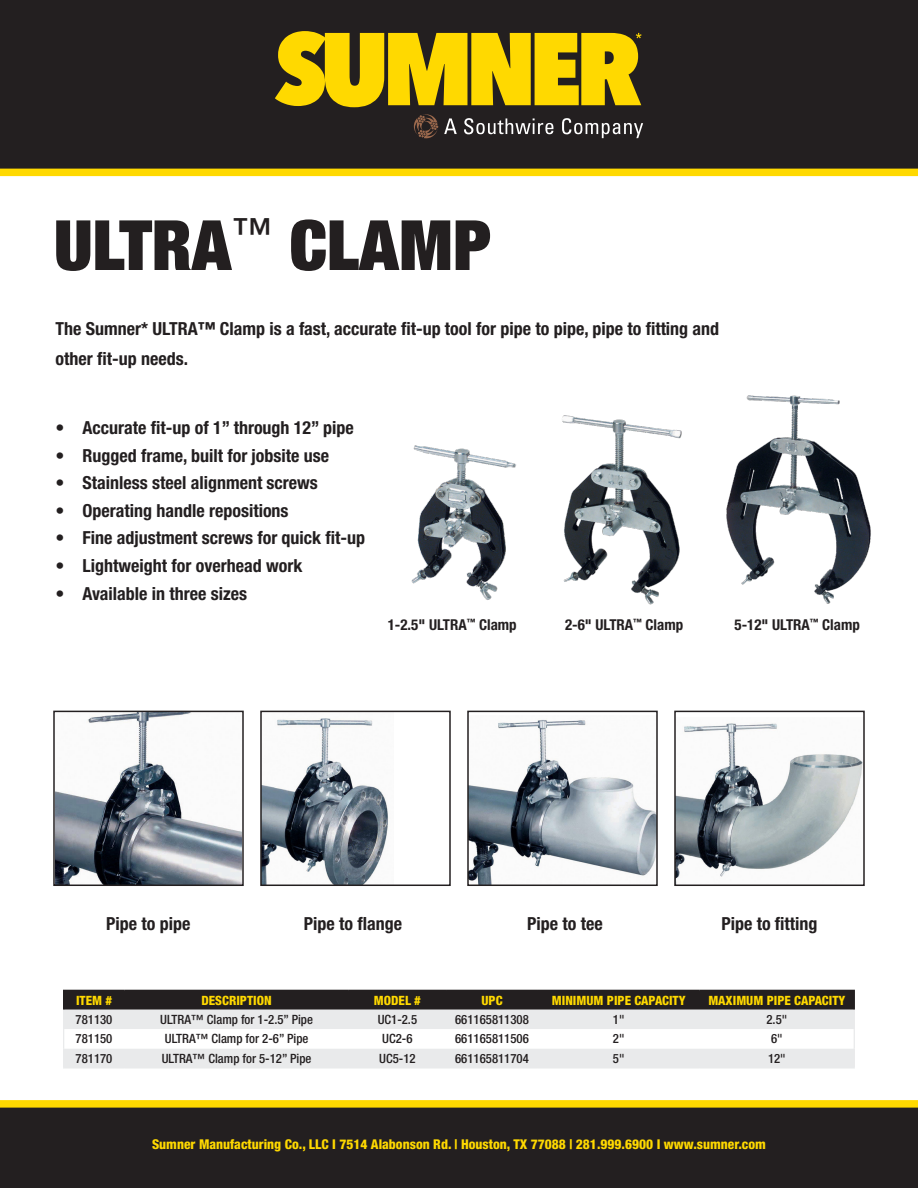
<style>
.page{position:relative;width:918px;height:1188px;background:#fff}
.page>*{position:absolute;margin:0;border:0;box-sizing:border-box;transform-origin:0 0}
.t1{font:900 condensed 69.45px "Helvetica Neue LT Pro";color:#231f20}
.t2{font:700 condensed 18px/30.6px "Helvetica Neue LT Pro";color:#231f20}
.t3{font:700 condensed 15px "Helvetica Neue LT Pro";color:#231f20}
.t4{font:800 condensed 13.5px "Helvetica Neue LT Pro";color:#ffd900}
.t5{font:500 condensed 12.75px "Helvetica Neue LT Pro";color:#231f20}
.t6{font:800 condensed 12.75px "Helvetica Neue LT Pro";color:#ffd900}
</style>
<div class="page">
<div style="left:0;top:1107px;width:918px;height:81px;background:#231f20"></div>
<div style="left:0;top:0;width:918px;height:168px;background:#231f20"></div>
<div style="left:0;top:1100px;width:918px;height:8px;background:#ffd900"></div>
<div style="left:0;top:169px;width:918px;height:7px;background:#ffd900"></div>
<svg style="left:444px;top:118px;width:13px;height:16px"></svg>
<svg style="left:464px;top:118px;width:89px;height:16px"></svg>
<svg style="left:562px;top:118px;width:81px;height:20px"></svg>
<svg style="left:414px;top:114px;width:24px;height:24px"></svg>
<svg style="left:275px;top:31px;width:367px;height:76px"></svg>
<svg style="left:63px;top:990px;width:792px;height:77px"></svg>
<hr style="left:63px;top:1067px;width:61px;height:2px;background:#e9eaeb">
<hr style="left:124px;top:1067px;width:225px;height:2px;background:#e9eaeb">
<hr style="left:349px;top:1067px;width:97px;height:2px;background:#e9eaeb">
<hr style="left:446px;top:1067px;width:92px;height:2px;background:#e9eaeb">
<hr style="left:538px;top:1067px;width:161px;height:2px;background:#e9eaeb">
<hr style="left:699px;top:1067px;width:156px;height:2px;background:#e9eaeb">
<img style="left:411px;top:445px;width:105px;height:155px">
<img style="left:562px;top:415px;width:120px;height:190px">
<img style="left:726px;top:395px;width:145px;height:209px">
<img style="left:56px;top:714px;width:185px;height:169px">
<div style="left:53px;top:711px;width:191px;height:175px;border:2px solid #231f20"></div>
<img style="left:263px;top:718px;width:126px;height:165px">
<div style="left:260px;top:711px;width:191px;height:175px;border:2px solid #231f20"></div>
<img style="left:470px;top:719px;width:185px;height:164px">
<div style="left:467px;top:711px;width:191px;height:175px;border:2px solid #231f20"></div>
<img style="left:677px;top:723px;width:185px;height:155px">
<div style="left:674px;top:711px;width:191px;height:175px;border:2px solid #231f20"></div>
<p class="t1" style="left:54px;top:199px;width:439px">ULTRA<sup>™</sup> CLAMP</p>
<p class="t2" style="left:56px;top:313px;width:665px">The Sumner* ULTRA™ Clamp is a fast, accurate fit-up tool for pipe to pipe, pipe to fitting and other fit-up needs.</p>
<p class="t2" style="left:56px;top:412px;width:300px">• Accurate fit-up of 1” through 12” pipe</p>
<p class="t2" style="left:56px;top:440px;width:275px">• Rugged frame, built for jobsite use</p>
<p class="t2" style="left:56px;top:468px;width:264px">• Stainless steel alignment screws</p>
<p class="t2" style="left:56px;top:495px;width:235px">• Operating handle repositions</p>
<p class="t2" style="left:56px;top:523px;width:311px">• Fine adjustment screws for quick fit-up</p>
<p class="t2" style="left:56px;top:550px;width:248px">• Lightweight for overhead work</p>
<p class="t2" style="left:56px;top:578px;width:193px">• Available in three sizes</p>
<p class="t3" style="left:388px;top:615px;width:131px">1-2.5" ULTRA<sup>™</sup> Clamp</p>
<p class="t3" style="left:565px;top:615px;width:120px">2-6" ULTRA<sup>™</sup> Clamp</p>
<p class="t3" style="left:734px;top:615px;width:127px">5-12" ULTRA<sup>™</sup> Clamp</p>
<p class="t2" style="left:106px;top:908px;width:86px">Pipe to pipe</p>
<p class="t2" style="left:304px;top:908px;width:100px">Pipe to flange</p>
<p class="t2" style="left:527px;top:908px;width:77px">Pipe to tee</p>
<p class="t2" style="left:721px;top:908px;width:98px">Pipe to fitting</p>
<p class="t6" style="left:76px;top:992px;width:38px">ITEM #</p>
<p class="t6" style="left:202px;top:992px;width:72px">DESCRIPTION</p>
<p class="t6" style="left:374px;top:992px;width:48px">MODEL #</p>
<p class="t6" style="left:481px;top:992px;width:23px">UPC</p>
<p class="t6" style="left:552px;top:992px;width:135px">MINIMUM PIPE CAPACITY</p>
<p class="t6" style="left:708px;top:992px;width:139px">MAXIMUM PIPE CAPACITY</p>
<p class="t5" style="left:76px;top:1012px;width:38px">781130</p>
<p class="t5" style="left:160px;top:1012px;width:154px">ULTRA™ Clamp for 1-2.5” Pipe</p>
<p class="t5" style="left:378px;top:1012px;width:41px">UC1-2.5</p>
<p class="t5" style="left:455px;top:1012px;width:75px">661165811308</p>
<p class="t5" style="left:613px;top:1012px;width:13px">1"</p>
<p class="t5" style="left:766px;top:1012px;width:22px">2.5"</p>
<p class="t5" style="left:76px;top:1031px;width:38px">781150</p>
<p class="t5" style="left:165px;top:1031px;width:145px">ULTRA™ Clamp for 2-6” Pipe</p>
<p class="t5" style="left:382px;top:1031px;width:32px">UC2-6</p>
<p class="t5" style="left:455px;top:1031px;width:75px">661165811506</p>
<p class="t5" style="left:613px;top:1031px;width:13px">2"</p>
<p class="t5" style="left:771px;top:1031px;width:13px">6"</p>
<p class="t5" style="left:76px;top:1051px;width:38px">781170</p>
<p class="t5" style="left:162px;top:1051px;width:151px">ULTRA™ Clamp for 5-12” Pipe</p>
<p class="t5" style="left:379px;top:1051px;width:38px">UC5-12</p>
<p class="t5" style="left:455px;top:1051px;width:75px">661165811704</p>
<p class="t5" style="left:613px;top:1051px;width:13px">5"</p>
<p class="t5" style="left:768px;top:1051px;width:19px">12"</p>
<p class="t4" style="left:152px;top:1136px;width:615px">Sumner Manufacturing Co., LLC I 7514 Alabonson Rd. | Houston, TX 77088 | 281.999.6900 I www.sumner.com</p>
</div>
